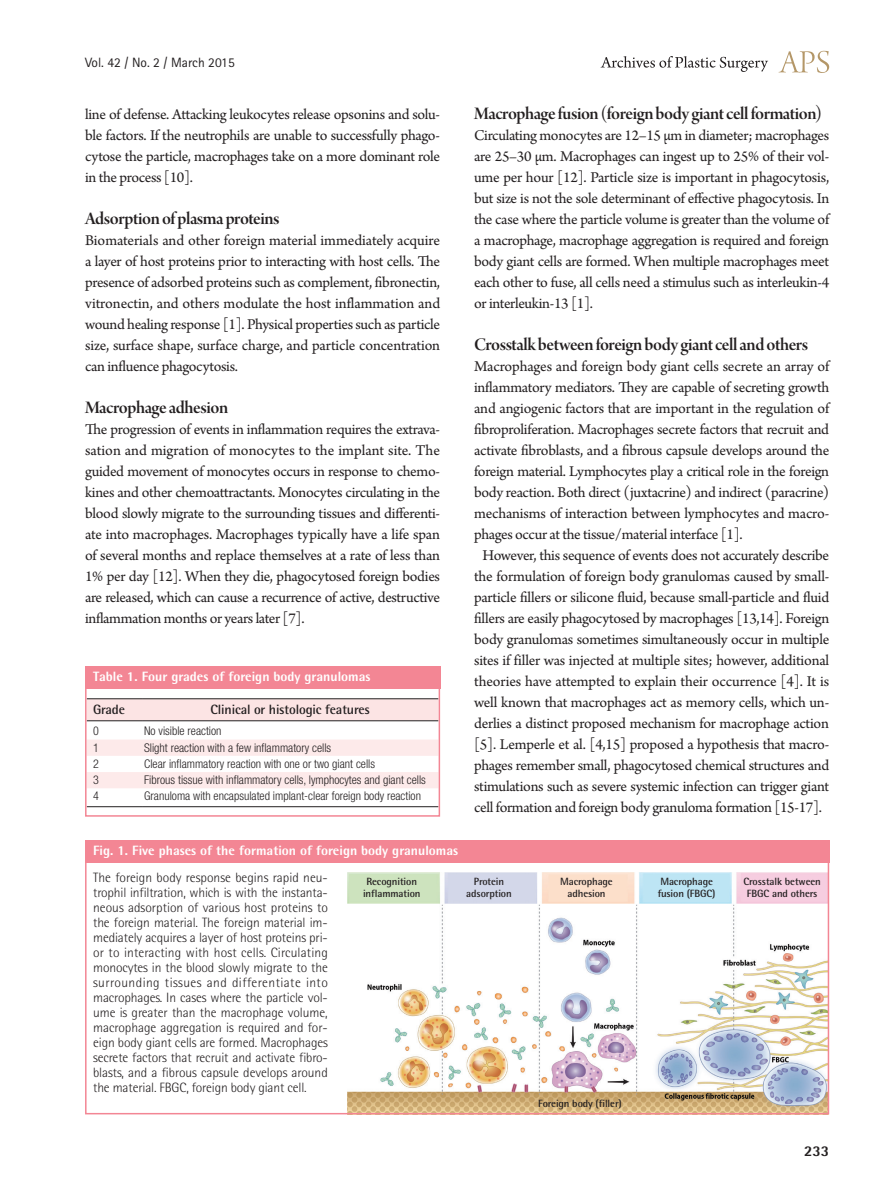
<style>
.page{position:relative;width:893px;height:1191px;background:#fff}
.page>*{position:absolute;margin:0;border:0;box-sizing:border-box;transform-origin:0 0}
.중제목{font:18.75px "Arno Pro Smbd Display";letter-spacing:-.025em;color:#231f20}
.본문_성형{font:15.75px/21px "Arno Pro";letter-spacing:-.02em;color:#231f20;text-align:justify}
.t1{font:800 15px "Rotis Semi Sans Std";color:#231f20}
.그림설명{font:300 13.5px/15px "Rotis Semi Sans Std";letter-spacing:-.01em;color:#231f20;text-align:justify}
.표그림제목{font:800 13.5px "Rotis Semi Sans Std";color:#fff}
.표열제목{font:700 13.5px "Rotis Semi Sans Std";letter-spacing:-.01em;color:#231f20}
.t2{font:13.5px "Rotis Sans Serif Std";color:#231f20}
.표본문{font:300 condensed 12px "Helvetica Neue LT Std";color:#231f20}
.그림설명-2{font:700 10.5px/12.6px "Rotis Semi Sans Std";letter-spacing:-.01em;color:#231f20;text-align:center}
</style>
<div class="page">
<svg style="left:779px;top:51px;width:50px;height:22px"></svg>
<svg style="left:601px;top:56px;width:167px;height:16px"></svg>
<div style="left:85px;top:840px;width:744px;height:22px;background:#f38694"></div>
<img style="left:348px;top:872px;width:478px;height:239px">
<div style="left:85px;top:840px;width:744px;height:274px;border:2px solid #f38694"></div>
<svg style="left:88px;top:699px;width:349px;height:89px"></svg>
<hr style="left:87px;top:698px;width:55px;height:1px;background:#231f20">
<hr style="left:142px;top:698px;width:296px;height:1px;background:#231f20">
<hr style="left:87px;top:720px;width:55px;height:1px;background:#231f20">
<hr style="left:142px;top:720px;width:296px;height:1px;background:#231f20">
<hr style="left:87px;top:806px;width:55px;height:1px;background:#231f20">
<hr style="left:142px;top:806px;width:296px;height:1px;background:#231f20">
<div style="left:85px;top:666px;width:355px;height:22px;background:#f38694"></div>
<div style="left:85px;top:666px;width:355px;height:150px;border:2px solid #f38694"></div>
<p class="t2" style="left:85px;top:54px;width:151px">Vol. 42 / No. 2 / March 2015</p>
<p class="본문_성형" style="left:85px;top:105px;width:357px">line of defense. Attacking leukocytes release opsonins and solu&shy;ble factors. If the neutrophils are unable to successfully phago&shy;cytose the particle, macrophages take on a more dominant role in the process [10].</p>
<p class="중제목" style="left:85px;top:208px;width:196px">Adsorption of plasma proteins</p>
<p class="본문_성형" style="left:85px;top:231px;width:357px">Biomaterials and other foreign material immediately acquire a layer of host proteins prior to interacting with host cells. The presence of adsorbed proteins such as complement, fibronectin, vitronectin, and others modulate the host inflammation and wound healing response [1]. Physical properties such as particle size, surface shape, surface charge, and particle concentration can influence phagocytosis.</p>
<p class="중제목" style="left:85px;top:397px;width:145px">Macrophage adhesion</p>
<p class="본문_성형" style="left:85px;top:420px;width:357px">The progression of events in inflammation requires the extrava&shy;sation and migration of monocytes to the implant site. The guided movement of monocytes occurs in response to chemo&shy;kines and other chemoattractants. Monocytes circulating in the blood slowly migrate to the surrounding tissues and differenti&shy;ate into macrophages. Macrophages typically have a life span of several months and replace themselves at a rate of less than 1% per day [12]. When they die, phagocytosed foreign bodies are released, which can cause a recurrence of active, destructive inflammation months or years later [7].</p>
<p class="표그림제목" style="left:93px;top:668px;width:279px">Table 1. Four grades of foreign body granulomas</p>
<p class="표열제목" style="left:93px;top:701px;width:33px">Grade</p>
<p class="표열제목" style="left:210px;top:701px;width:161px">Clinical or histologic features</p>
<p class="표본문" style="left:93px;top:724px;width:7px">0</p>
<p class="표본문" style="left:144px;top:724px;width:79px">No visible reaction</p>
<p class="표본문" style="left:93px;top:740px;width:7px">1</p>
<p class="표본문" style="left:144px;top:740px;width:189px">Slight reaction with a few inflammatory cells</p>
<p class="표본문" style="left:93px;top:756px;width:7px">2</p>
<p class="표본문" style="left:144px;top:756px;width:232px">Clear inflammatory reaction with one or two giant cells</p>
<p class="표본문" style="left:93px;top:773px;width:7px">3</p>
<p class="표본문" style="left:144px;top:773px;width:283px">Fibrous tissue with inflammatory cells, lymphocytes and giant cells</p>
<p class="표본문" style="left:93px;top:789px;width:7px">4</p>
<p class="표본문" style="left:144px;top:789px;width:278px">Granuloma with encapsulated implant-clear foreign body reaction</p>
<p class="중제목" style="left:474px;top:103px;width:349px">Macrophage fusion (foreign body giant cell formation)</p>
<p class="본문_성형" style="left:474px;top:126px;width:357px">Circulating monocytes are 12–15 µm in diameter; macrophages are 25–30 µm. Macrophages can ingest up to 25% of their vol&shy;ume per hour [12]. Particle size is important in phagocytosis, but size is not the sole determinant of effective phagocytosis. In the case where the particle volume is greater than the volume of a macrophage, macrophage aggregation is required and foreign body giant cells are formed. When multiple macrophages meet each other to fuse, all cells need a stimulus such as interleukin-4 or interleukin-13 [1].</p>
<p class="중제목" style="left:474px;top:334px;width:336px">Crosstalk between foreign body giant cell and others</p>
<p class="본문_성형" style="left:474px;top:357px;width:357px">Macrophages and foreign body giant cells secrete an array of inflammatory mediators. They are capable of secreting growth and angiogenic factors that are important in the regulation of fibroproliferation. Macrophages secrete factors that recruit and activate fibroblasts, and a fibrous capsule develops around the foreign material. Lymphocytes play a critical role in the foreign body reaction. Both direct (juxtacrine) and indirect (paracrine) mechanisms of interaction between lymphocytes and macro&shy;phages occur at the tissue/material interface [1].</p>
<p class="본문_성형" style="left:474px;top:546px;width:357px;text-align:center">However, this sequence of events does not accurately describe the formulation of foreign body granulomas caused by small&shy;particle fillers or silicone fluid, because small-particle and fluid fillers are easily phagocytosed by macrophages [13,14]. Foreign body granulomas sometimes simultaneously occur in multiple sites if filler was injected at multiple sites; however, additional theories have attempted to explain their occurrence [4]. It is well known that macrophages act as memory cells, which un&shy;derlies a distinct proposed mechanism for macrophage action [5]. Lemperle et al. [4,15] proposed a hypothesis that macro&shy;phages remember small, phagocytosed chemical structures and stimulations such as severe systemic infection can trigger giant cell formation and foreign body granuloma formation [15-17].</p>
<p class="표그림제목" style="left:93px;top:842px;width:366px">Fig. 1. Five phases of the formation of foreign body granulomas</p>
<p class="그림설명-2" style="left:363px;top:874px;width:59px">Recognition inflammation</p>
<p class="그림설명-2" style="left:466px;top:874px;width:47px">Protein adsorption</p>
<p class="그림설명" style="left:93px;top:870px;width:236px">The foreign body response begins rapid neu&shy;trophil infiltration, which is with the instanta&shy;neous adsorption of various host proteins to the foreign material. The foreign material im&shy;mediately acquires a layer of host proteins pri&shy;or to interacting with host cells. Circulating monocytes in the blood slowly migrate to the surrounding tissues and differentiate into macrophages. In cases where the particle vol&shy;ume is greater than the macrophage volume, macrophage aggregation is required and for&shy;eign body giant cells are formed. Macrophages secrete factors that recruit and activate fibro&shy;blasts, and a fibrous capsule develops around the material. FBGC, foreign body giant cell.</p>
<p class="그림설명-2" style="left:560px;top:874px;width:54px">Macrophage adhesion</p>
<p class="그림설명-2" style="left:658px;top:874px;width:59px;text-align:left">Macrophage fusion (FBGC)</p>
<p class="그림설명-2" style="left:743px;top:874px;width:79px">Crosstalk between<br>FBGC and others</p>
<p class="그림설명-2" style="left:538px;top:1096px;width:85px">Foreign body (filler)</p>
<p class="t1" style="left:804px;top:1141px;width:27px">233</p>
</div>
